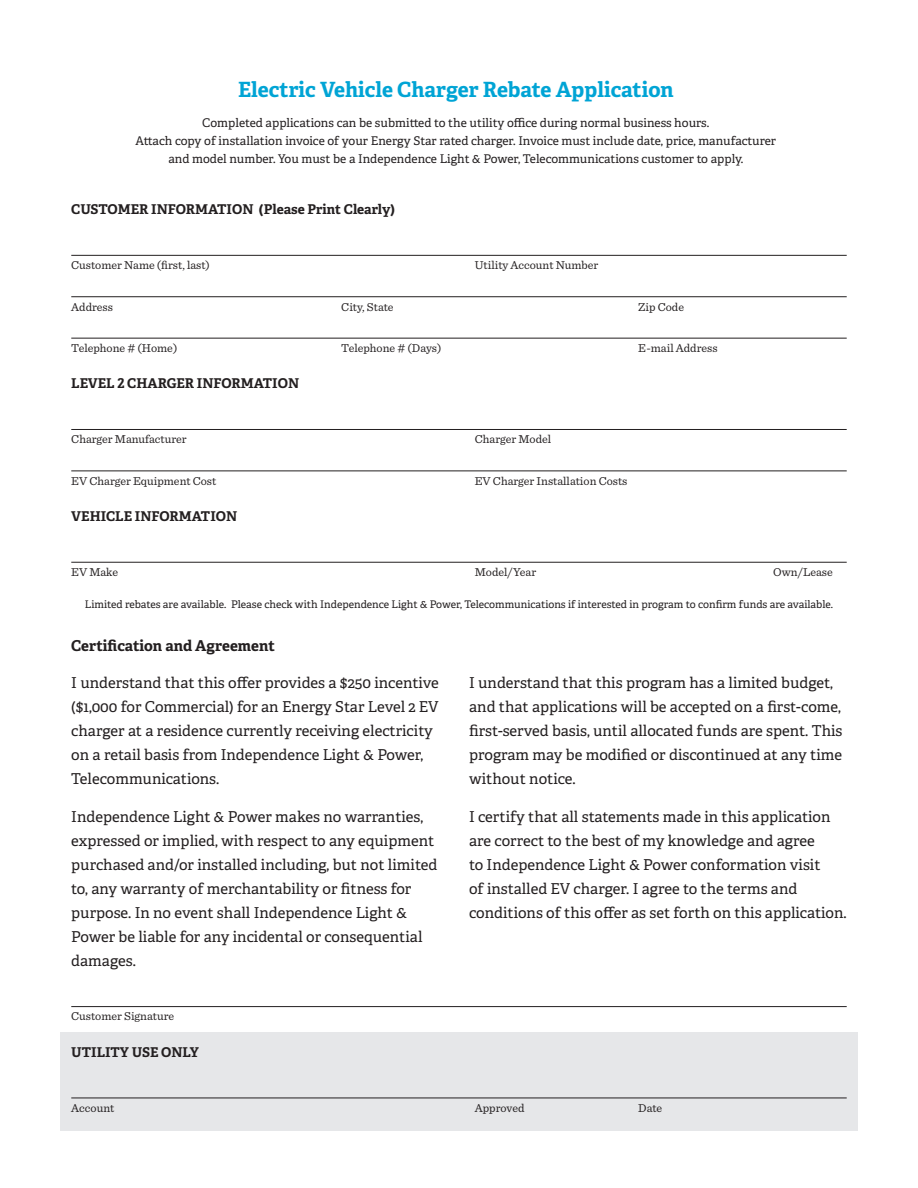
<style>
.page{position:relative;width:918px;height:1188px;background:#fff}
.page>*{position:absolute;margin:0;border:0;box-sizing:border-box;transform-origin:0 0}
.t1{font:700 21px "Adelle";color:#00a4d5}
.t2{font:15px/24px "Adelle";color:#231f20}
.t3{font:700 15px "Adelle";color:#231f20}
.t4{font:700 13.5px "Adelle";color:#231f20}
.t5{font:12px/18px "Adelle";color:#231f20;text-align:center}
.t6{font:12px "Sentinel";color:#231f20}
.t7{font:10.5px "Adelle";color:#231f20}
</style>
<div class="page">
<div style="left:60px;top:1032px;width:798px;height:98px;background:#e6e7e9"></div>
<hr style="left:71px;top:255px;width:776px;height:1px;background:#231f20">
<hr style="left:71px;top:296px;width:776px;height:1px;background:#231f20">
<hr style="left:71px;top:338px;width:776px;height:1px;background:#231f20">
<hr style="left:71px;top:429px;width:776px;height:1px;background:#231f20">
<hr style="left:71px;top:471px;width:776px;height:1px;background:#231f20">
<hr style="left:71px;top:562px;width:776px;height:1px;background:#231f20">
<hr style="left:71px;top:1006px;width:776px;height:1px;background:#231f20">
<hr style="left:71px;top:1098px;width:776px;height:1px;background:#231f20">
<h1 class="t1" style="left:238px;top:74px;width:437px">Electric Vehicle Charger Rebate Application</h1>
<p class="t5" style="left:136px;top:114px;width:642px">Completed applications can be submitted to the utility office during normal business hours.<br>Attach copy of installation invoice of your Energy Star rated charger. Invoice must include date, price, manufacturer and model number. You must be a Independence Light &amp; Power, Telecommunications customer to apply.</p>
<p class="t4" style="left:71px;top:200px;width:325px">CUSTOMER INFORMATION (Please Print Clearly)</p>
<p class="t6" style="left:71px;top:258px;width:140px">Customer Name (first, last)</p>
<p class="t6" style="left:475px;top:258px;width:125px">Utility Account Number</p>
<p class="t6" style="left:71px;top:299px;width:43px">Address</p>
<p class="t6" style="left:341px;top:299px;width:54px">City, State</p>
<p class="t6" style="left:638px;top:299px;width:47px">Zip Code</p>
<p class="t6" style="left:71px;top:340px;width:108px">Telephone # (Home)</p>
<p class="t6" style="left:341px;top:340px;width:102px">Telephone # (Days)</p>
<p class="t6" style="left:638px;top:340px;width:81px">E-mail Address</p>
<p class="t4" style="left:71px;top:374px;width:229px">LEVEL 2 CHARGER INFORMATION</p>
<p class="t6" style="left:71px;top:432px;width:117px">Charger Manufacturer</p>
<p class="t6" style="left:475px;top:432px;width:78px">Charger Model</p>
<p class="t6" style="left:71px;top:473px;width:147px">EV Charger Equipment Cost</p>
<p class="t6" style="left:475px;top:473px;width:154px">EV Charger Installation Costs</p>
<p class="t4" style="left:71px;top:507px;width:167px">VEHICLE INFORMATION</p>
<p class="t6" style="left:71px;top:565px;width:48px">EV Make</p>
<p class="t6" style="left:475px;top:565px;width:63px">Model/Year</p>
<p class="t6" style="left:773px;top:565px;width:61px">Own/Lease</p>
<p class="t7" style="left:85px;top:598px;width:750px">Limited rebates are available. Please check with Independence Light &amp; Power, Telecommunications if interested in program to confirm funds are available.</p>
<p class="t3" style="left:71px;top:634px;width:205px">Certification and Agreement</p>
<p class="t2" style="left:71px;top:671px;width:369px">I understand that this offer provides a $250 incentive ($1,000 for Commercial) for an Energy Star Level 2 EV charger at a residence currently receiving electricity on a retail basis from Independence Light &amp; Power, Telecommunications.</p>
<p class="t2" style="left:71px;top:805px;width:367px">Independence Light &amp; Power makes no warranties, expressed or implied, with respect to any equipment purchased and/or installed including, but not limited to, any warranty of merchantability or fitness for purpose. In no event shall Independence Light &amp; Power be liable for any incidental or consequential damages.</p>
<p class="t6" style="left:71px;top:1009px;width:104px">Customer Signature</p>
<p class="t4" style="left:71px;top:1042px;width:129px">UTILITY USE ONLY</p>
<p class="t2" style="left:469px;top:671px;width:375px">I understand that this program has a limited budget, and that applications will be accepted on a first-come, first-served basis, until allocated funds are spent. This program may be modified or discontinued at any time without notice.</p>
<p class="t2" style="left:469px;top:805px;width:379px">I certify that all statements made in this application are correct to the best of my knowledge and agree<br>to Independence Light &amp; Power conformation visit<br>of installed EV charger. I agree to the terms and conditions of this offer as set forth on this application.</p>
<p class="t6" style="left:71px;top:1100px;width:45px">Account</p>
<p class="t6" style="left:475px;top:1100px;width:51px">Approved</p>
<p class="t6" style="left:638px;top:1100px;width:26px">Date</p>
</div>
